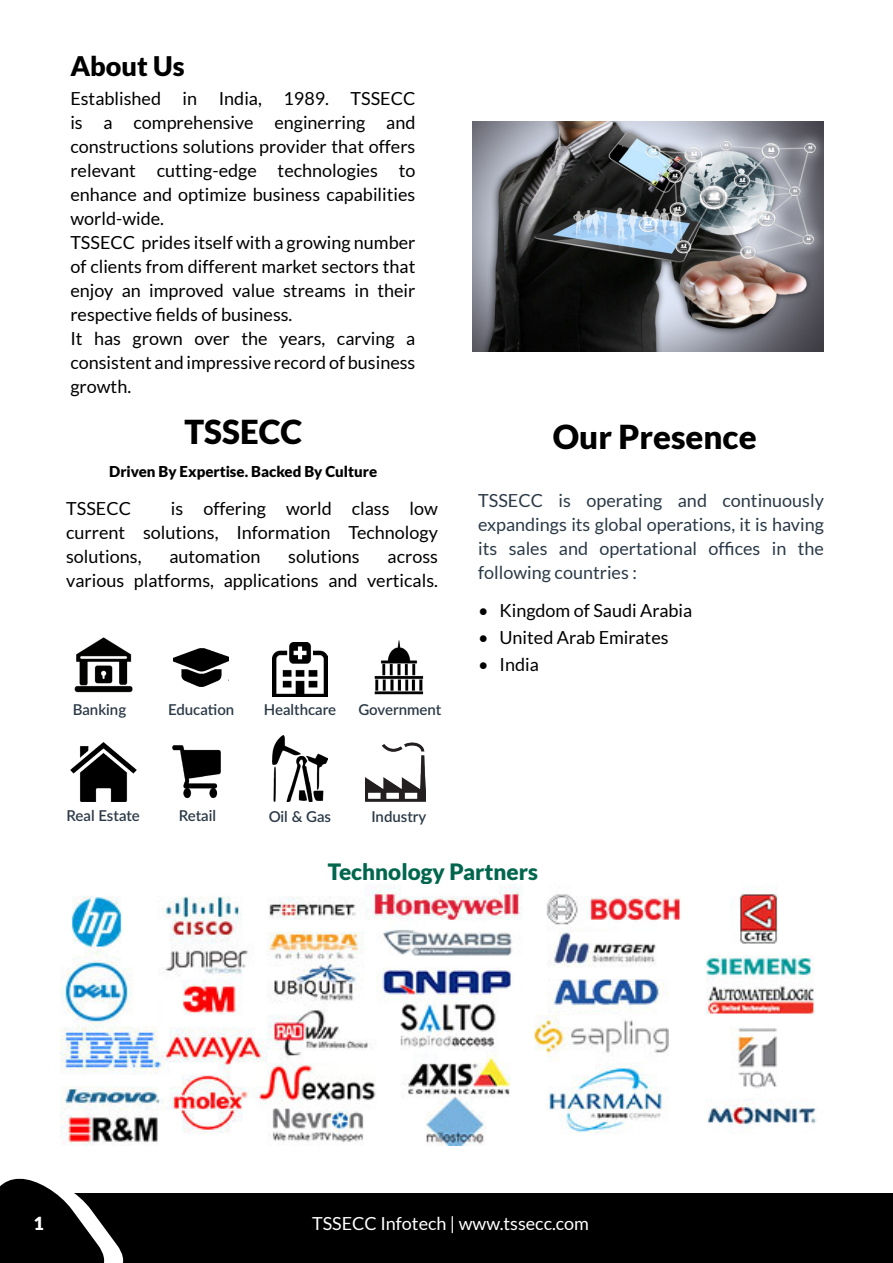
<style>
.page{position:relative;width:893px;height:1263px;background:#fff}
.page>*{position:absolute;margin:0;border:0;box-sizing:border-box;transform-origin:0 0}
.t1{font:900 33px "Lato";color:#000}
.t2{font:900 27px "Lato";color:#000}
.t3{font:900 22.5px "Lato";color:#00664d}
.t4{font:18px/24px "Lato";color:#000;text-align:justify}
.t5{font:18px/24px "Lato";color:#2b3a47;text-align:justify}
.t6{font:18px "Lato";color:#fff}
.t7{font:900 18px "Lato";color:#fff}
.t8{font:600 15px "Lato";color:#2c3a47}
.t9{font:900 15px "Lato";color:#000}
</style>
<div class="page">
<img style="left:472px;top:121px;width:352px;height:231px">
<img style="left:74px;top:637px;width:59px;height:56px">
<img style="left:174px;top:648px;width:55px;height:39px">
<img style="left:272px;top:642px;width:55px;height:54px">
<img style="left:374px;top:640px;width:50px;height:55px">
<img style="left:70px;top:742px;width:66px;height:59px">
<img style="left:172px;top:745px;width:49px;height:53px">
<img style="left:272px;top:735px;width:55px;height:66px">
<img style="left:366px;top:742px;width:59px;height:59px">
<img style="left:61px;top:884px;width:755px;height:261px">
<div style="left:0;top:1190px;width:893px;height:73px;background:#000"></div>
<svg style="left:0;top:1179px;width:129px;height:84px"></svg>
<p class="t2" style="left:70px;top:50px;width:116px">About Us</p>
<p class="t4" style="left:70px;top:87px;width:347px">Established in India, 1989. TSSECC is a comprehensive enginerring and constructions solutions provider that offers relevant cutting-edge technologies to enhance and optimize business capabilities world-wide.</p>
<p class="t4" style="left:70px;top:231px;width:347px">TSSECC prides itself with a growing number of clients from different market sectors that enjoy an improved value streams in their respective fields of business.</p>
<p class="t4" style="left:70px;top:327px;width:347px">It has grown over the years, carving a consistent and impressive record of business growth.</p>
<p class="t1" style="left:184px;top:412px;width:119px">TSSECC</p>
<p class="t9" style="left:109px;top:463px;width:270px">Driven By Expertise. Backed By Culture</p>
<p class="t4" style="left:66px;top:497px;width:373px;text-indent:105px">is offering world class low current solutions, Information Technology solutions,</p>
<p class="t4" style="left:66px;top:497px;width:66px">TSSECC</p>
<p class="t4" style="left:169px;top:545px;width:93px">automation</p>
<p class="t4" style="left:288px;top:545px;width:73px">solutions</p>
<p class="t4" style="left:66px;top:545px;width:373px;text-align:right">across<br>various platforms, applications and verticals.</p>
<p class="t8" style="left:73px;top:699px;width:55px">Banking</p>
<p class="t8" style="left:168px;top:699px;width:68px">Education</p>
<p class="t8" style="left:264px;top:699px;width:74px">Healthcare</p>
<p class="t8" style="left:358px;top:699px;width:84px">Government</p>
<p class="t8" style="left:67px;top:805px;width:75px">Real Estate</p>
<p class="t8" style="left:179px;top:805px;width:39px">Retail</p>
<p class="t8" style="left:269px;top:805px;width:64px">Oil &amp; Gas</p>
<p class="t8" style="left:371px;top:805px;width:56px">Industry</p>
<p class="t1" style="left:553px;top:418px;width:205px">Our Presence</p>
<p class="t5" style="left:478px;top:489px;width:347px">TSSECC is operating and continuously expandings its global operations, it is having its sales and opertational offices in the following countries :</p>
<p class="t4" style="left:478px;top:599px;width:216px">• Kingdom of Saudi Arabia</p>
<p class="t4" style="left:478px;top:626px;width:192px">• United Arab Emirates</p>
<p class="t4" style="left:478px;top:653px;width:62px">• India</p>
<p class="t3" style="left:328px;top:858px;width:212px">Technology Partners</p>
<p class="t7" style="left:34px;top:1213px;width:12px">1</p>
<p class="t6" style="left:312px;top:1213px;width:279px">TSSECC Infotech | www.tssecc.com</p>
</div>
